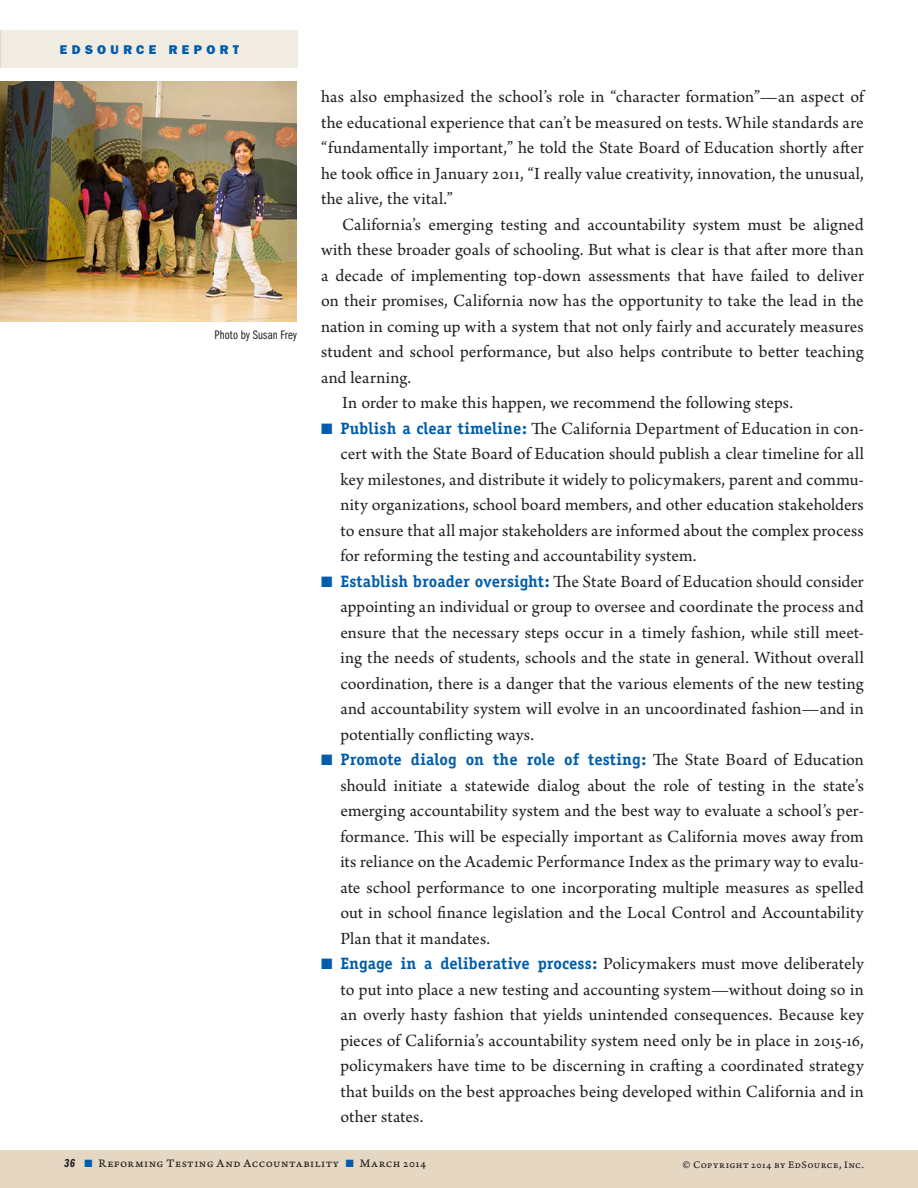
<style>
.page{position:relative;width:918px;height:1188px;background:#fff}
.page>*{position:absolute;margin:0;border:0;box-sizing:border-box;transform-origin:0 0}
.main_text{font:18px/25.5px "Arno Pro";letter-spacing:.005em;color:#231f20;text-align:justify}
.main_text-2{font:700 16.5px "Officina Serif";letter-spacing:.005em;color:#015dab}
.t1{font:12.75px "Franklin Gothic Book Cmpr";letter-spacing:.015em;color:#231f20}
.t2{font:800 12.75px "Franklin Gothic";letter-spacing:.34em;color:#015dab}
.t3{font:12px "Arno Pro Caption";letter-spacing:.045em;color:#231f20}
.t4{font:10.5px "Arno Pro Caption";letter-spacing:.04em;color:#231f20}
.s1{color:#015dab}
.s2{font-family:"Officina Serif";font-weight:700;font-size:16.5px;color:#015dab}
.s3{font-family:"Arno Pro";font-weight:400;font-size:18px;color:#231f20}
.s4{font-family:"Franklin Gothic Demi Cmpr Ital"}
</style>
<div class="page">
<div style="left:1px;top:30px;width:297px;height:38px;background:#f1ece2"></div>
<div style="left:1px;top:1151px;width:917px;height:37px;background:#e5d7c2"></div>
<img style="left:0;top:81px;width:297px;height:241px">
<p class="t2" style="left:60px;top:42px;width:181px">EDSOURCE REPORT</p>
<p class="t1" style="left:214px;top:328px;width:84px">Photo by Susan Frey</p>
<p class="main_text" style="left:321px;top:85px;width:544px">has also emphasized the school’s role in “character formation”—an aspect of the educational experience that can’t be measured on tests. While standards are “fundamentally important,” he told the State Board of Education shortly after he took office in January 2011, “I really value creativity, innovation, the unusual, the alive, the vital.”</p>
<p class="main_text" style="left:321px;top:212px;width:544px;text-indent:21px">California’s emerging testing and accountability system must be aligned with these broader goals of schooling. But what is clear is that after more than a decade of implementing top-down assessments that have failed to deliver on their promises, California now has the opportunity to take the lead in the nation in coming up with a system that not only fairly and accurately measures student and school performance, but also helps contribute to better teaching and learning.</p>
<p class="main_text" style="left:342px;top:391px;width:453px">In order to make this happen, we recommend the following steps.</p>
<p class="main_text" style="left:340px;top:416px;width:525px;text-indent:-19px"><span class="s1">■</span> <span class="s2">Publish a clear timeline:</span> The California Department of Education in con&shy;cert with the State Board of Education should publish a clear timeline for all key milestones, and distribute it widely to policymakers, parent and commu&shy;nity organizations, school board members, and other education stakeholders to ensure that all major stakeholders are informed about the complex process for reforming the testing and accountability system.</p>
<p class="main_text" style="left:340px;top:569px;width:525px;text-indent:-19px"><span class="s1">■</span> <span class="s2">Establish broader oversight:</span> The State Board of Education should consider appointing an individual or group to oversee and coordinate the process and ensure that the necessary steps occur in a timely fashion, while still meet&shy;ing the needs of students, schools and the state in general. Without overall coordination, there is a danger that the various elements of the new testing and accountability system will evolve in an uncoordinated fashion—and in potentially conflicting ways.</p>
<p class="main_text-2" style="left:321px;top:749px;width:544px">■ Promote dialog on the role of testing: <span class="s3">The State Board of Education</span></p>
<p class="main_text" style="left:340px;top:773px;width:525px">should initiate a statewide dialog about the role of testing in the state’s emerging accountability system and the best way to evaluate a school’s per&shy;formance. This will be especially important as California moves away from its reliance on the Academic Performance Index as the primary way to evalu&shy;ate school performance to one incorporating multiple measures as spelled out in school finance legislation and the Local Control and Accountability Plan that it mandates.</p>
<p class="main_text" style="left:340px;top:952px;width:525px;text-indent:-19px"><span class="s1">■</span> <span class="s2">Engage in a deliberative process:</span> Policymakers must move deliberately to put into place a new testing and accounting system—without doing so in an overly hasty fashion that yields unintended consequences. Because key pieces of California’s accountability system need only be in place in 2015-16, policymakers have time to be discerning in crafting a coordinated strategy that builds on the best approaches being developed within California and in other states.</p>
<p class="t3" style="left:64px;top:1157px;width:364px"><span class="s4">36</span> <span class="s1">■</span> Reforming Testing And Accountability <span class="s1">■</span> March 2014</p>
<p class="t4" style="left:683px;top:1158px;width:183px">© Copyright 2014 by EdSource, Inc.</p>
<p class="t4" style="left:65px;top:1158px;width:249px"><span class="s4">36</span> <span class="s1">■</span> Passing When It Counts <span class="s1">■</span> February 2012</p>
<p class="t4" style="left:670px;top:1158px;width:182px">© Copyright 2012 by EdSource, Inc.</p>
</div>
